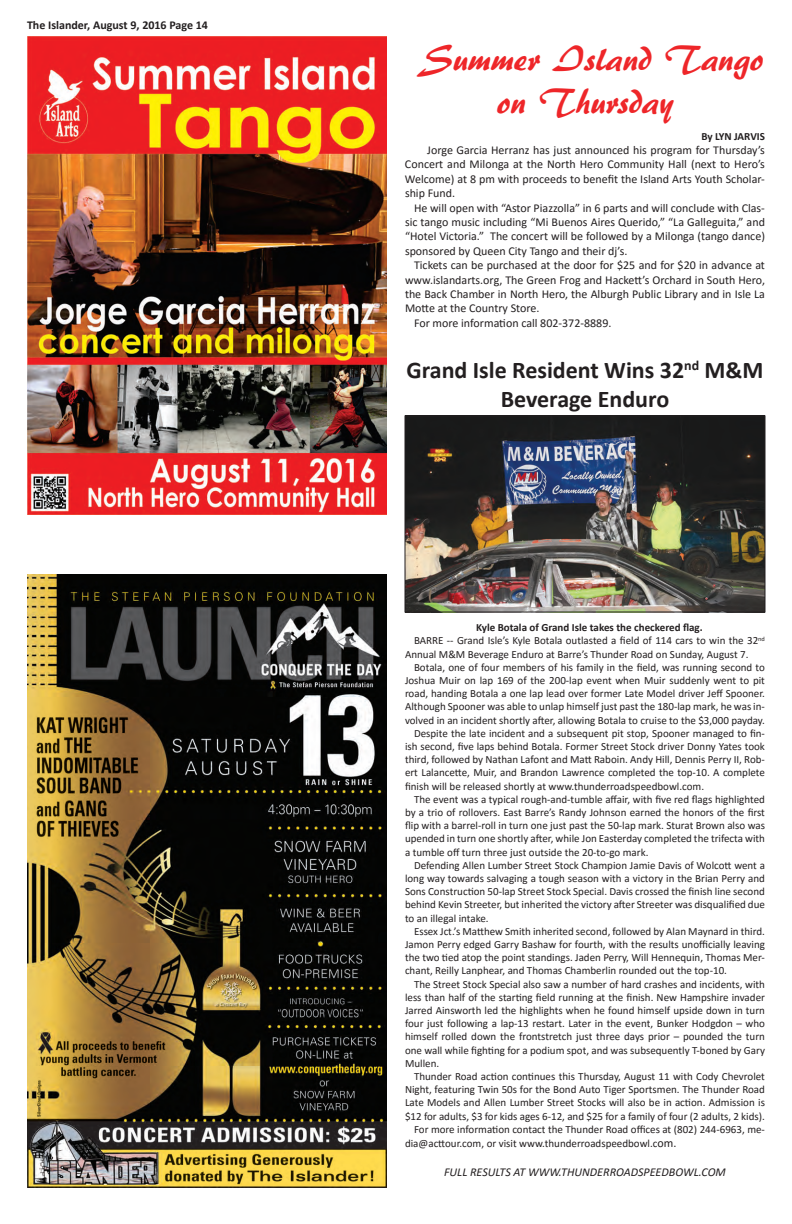
<style>
.page{position:relative;width:792px;height:1224px;background:#fff}
.page>*{position:absolute;margin:0;border:0;box-sizing:border-box;transform-origin:0 0}
.t1{font:36px "ARBERKLEY";color:#ee2629}
.t2{font:700 24px/28.8px "Calibri";color:#231f20;text-align:center}
.t3{font:12px/14.4px "Calibri";color:#231f20;text-align:justify}
.t4{font:italic 12px "Calibri";color:#231f20}
.t5{font:700 12px "Calibri";color:#231f20}
.t6{font:11px/13.2px "Calibri";color:#231f20;text-align:justify}
.t7{font:700 11px "Calibri";color:#231f20}
.s1{font-size:12px}
</style>
<div class="page">
<img style="left:27px;top:36px;width:360px;height:479px">
<img style="left:27px;top:575px;width:360px;height:613px">
<img style="left:407px;top:418px;width:356px;height:192px">
<div style="left:405px;top:416px;width:360px;height:196px;border:1px solid #231f20"></div>
<p class="t5" style="left:27px;top:17px;width:182px">The Islander, August 9, 2016 Page 14</p>
<p class="t1" style="left:420px;top:36px;width:345px">Summer Island Tango</p>
<p class="t1" style="left:497px;top:79px;width:178px">on Thursday</p>
<p class="t7" style="left:701px;top:128px;width:65px">By LYN JARVIS</p>
<p class="t3" style="left:405px;top:143px;width:361px;text-indent:22px">Jorge Garcia Herranz has just announced his program for Thursday’s Concert and Milonga at the North Hero Community Hall (next to Hero’s Welcome) at 8 pm with proceeds to benefit the Island Arts Youth Scholar&shy;ship Fund.</p>
<p class="t3" style="left:405px;top:200px;width:362px;text-indent:9px">He will open with “Astor Piazzolla” in 6 parts and will conclude with Clas&shy;sic tango music including “Mi Buenos Aires Querido,” “La Galleguita,” and “Hotel Victoria.” The concert will be followed by a Milonga (tango dance) sponsored by Queen City Tango and their dj’s.</p>
<p class="t3" style="left:405px;top:258px;width:362px;text-indent:9px">Tickets can be purchased at the door for $25 and for $20 in advance at www.islandarts.org, The Green Frog and Hackett’s Orchard in South Hero, the Back Chamber in North Hero, the Alburgh Public Library and in Isle La Motte at the Country Store.</p>
<p class="t3" style="left:414px;top:315px;width:199px">For more information call 802-372-8889.</p>
<p class="t2" style="left:407px;top:355px;width:358px">Grand Isle Resident Wins 32<sup>nd</sup> M&amp;M<br>Beverage Enduro</p>
<p class="t7" style="left:476px;top:620px;width:228px">Kyle Botala of Grand Isle takes the checkered flag.</p>
<p class="t6" style="left:405px;top:634px;width:361px;text-indent:9px">BARRE -- Grand Isle’s Kyle Botala outlasted a field of 114 cars to win the 32<sup>nd<br></sup>Annual M&amp;M Beverage Enduro at Barre’s Thunder Road on Sunday, August 7.</p>
<p class="t6" style="left:405px;top:660px;width:361px;text-indent:9px">Botala, one of four members of his family in the field, was running second to Joshua Muir on lap 169 of the 200-lap event when Muir suddenly went to pit road, handing Botala a one lap lead over former Late Model driver Jeff Spooner.<br>Although Spooner was able to unlap himself just past the 180-lap mark, he was in&shy;volved in an incident shortly after, allowing Botala to cruise to the $3,000 payday.</p>
<p class="t6" style="left:405px;top:726px;width:362px;text-indent:9px">Despite the late incident and a subsequent pit stop, Spooner managed to fin&shy;ish second, five laps behind Botala. Former Street Stock driver Donny Yates took third, followed by Nathan Lafont and Matt Raboin. Andy Hill, Dennis Perry II, Rob&shy;ert Lalancette, Muir, and Brandon Lawrence completed the top-10. A complete finish will be released shortly at www.thunderroadspeedbowl.com.</p>
<p class="t6" style="left:405px;top:792px;width:362px;text-indent:9px">The event was a typical rough-and-tumble affair, with five red flags highlighted by a trio of rollovers. East Barre’s Randy Johnson earned the honors of the first flip with a barrel-roll in turn one just past the 50-lap mark. Sturat Brown also was upended in turn one shortly after, while Jon Easterday completed the trifecta with a tumble off turn three just outside the 20-to-go mark.</p>
<p class="t6" style="left:405px;top:858px;width:361px;text-indent:9px">Defending Allen Lumber Street Stock Champion Jamie Davis of Wolcott went a long way towards salvaging a tough season with a victory in the Brian Perry and Sons Construction 50-lap Street Stock Special. Davis crossed the finish line second behind Kevin Streeter, but inherited the victory after Streeter was disqualified due to an illegal intake.</p>
<p class="t6" style="left:405px;top:924px;width:362px;text-indent:9px">Essex Jct.’s Matthew Smith inherited second, followed by Alan Maynard in third.<br>Jamon Perry edged Garry Bashaw for fourth, with the results unofficially leaving the two tied atop the point standings. Jaden Perry, Will Hennequin, Thomas Mer&shy;chant, Reilly Lanphear, and Thomas Chamberlin rounded out the top-10.</p>
<p class="t6" style="left:405px;top:977px;width:362px;text-indent:9px">The Street Stock Special also saw a number of hard crashes and incidents, with less than half of the starting field running at the finish. New Hampshire invader Jarred Ainsworth led the highlights when he found himself upside down in turn four just following a lap-13 restart. Later in the event, Bunker Hodgdon – who himself rolled down the frontstretch just three days prior – pounded the turn one wall while fighting for a podium spot, and was subsequently T-boned by Gary Mullen.</p>
<p class="t6" style="left:405px;top:1069px;width:361px;text-indent:9px">Thunder Road action continues this Thursday, August 11 with Cody Chevrolet Night, featuring Twin 50s for the Bond Auto Tiger Sportsmen. The Thunder Road Late Models and Allen Lumber Street Stocks will also be in action. Admission is $12 for adults, $3 for kids ages 6-12, and $25 for a family of four (2 adults, 2 kids).</p>
<p class="t6" style="left:405px;top:1122px;width:361px;line-height:14.4px;text-indent:9px">For more information contact the Thunder Road offices at (802) 244-6963, me&shy;dia@acttour.com, or visit www.thunderroadspeedbowl.c<span class="s1">om.</span></p>
<p class="t4" style="left:444px;top:1164px;width:283px">FULL RESULTS AT WWW.THUNDERROADSPEEDBOWL.COM</p>
</div>
